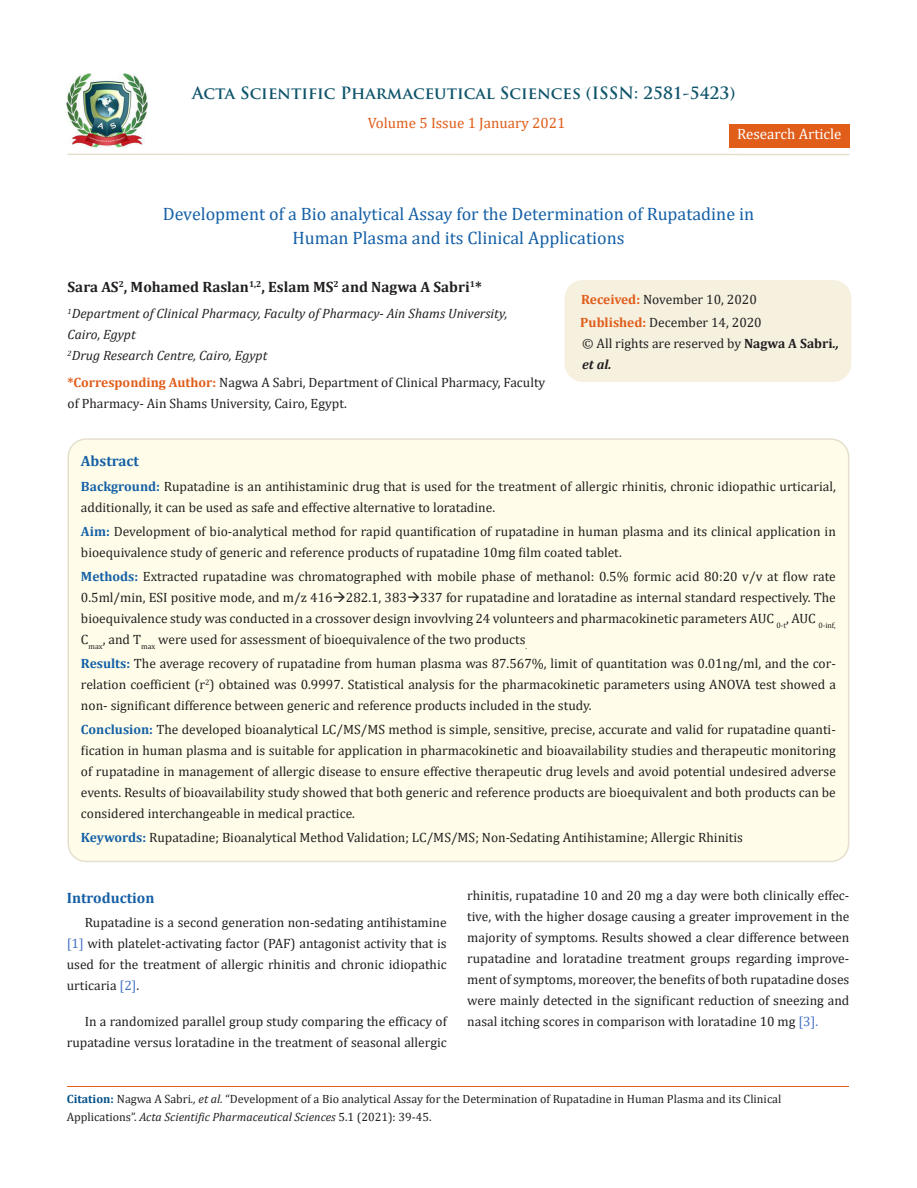
<style>
.page{position:relative;width:917px;height:1188px;background:#fff}
.page>*{position:absolute;margin:0;border:0;box-sizing:border-box;transform-origin:0 0}
.t1{font:18px/24px "Cambria";color:#1560a6;text-align:center}
.t2{font:700 16.5px "Trajan Pro";color:#0e546a}
.t3{font:700 15px "Cambria";color:#231f20}
.t4{font:15px "Cambria";color:#e05d1a}
.Normal__Web{font:700 15px "Cambria";color:#1560a6}
.t5{font:15px "Cambria";color:#fff}
.Normal__Web-2{font:13.5px/21px "Cambria";color:#231f20;text-align:justify}
.t6{font:italic 13.5px/21px "Cambria";color:#231f20}
.t7{font:12px/18px "Cambria";color:#231f20}
.s1{font-weight:700;color:#e05d1a}
.s2{font-weight:700}
.s3{font-weight:700;font-style:italic}
.s4{font-weight:700;color:#1560a6}
.s5{color:#4472c4}
.s6{font-weight:700;color:#035089}
.s7{font-style:italic}
</style>
<div class="page">
<img style="left:67px;top:74px;width:80px;height:73px">
<div style="left:729px;top:125px;width:120px;height:23px;background:#e05d1a"></div>
<div style="left:565px;top:281px;width:285px;height:100px;background:#f6f0df;border-radius:18px"></div>
<div style="left:564px;top:280px;width:287px;height:102px;border:2px solid #f6f0df;border-radius:18px"></div>
<div style="left:68px;top:439px;width:780px;height:422px;background:#fffde9;border-radius:18px"></div>
<div style="left:67px;top:438px;width:782px;height:424px;border:2px solid #e5dfce;border-radius:18px"></div>
<hr style="left:67px;top:1087px;width:781px;height:1px;background:#e05d1a">
<hr style="left:67px;top:154px;width:782px;height:1px;background:#e5dfce">
<p class="t2" style="left:192px;top:83px;width:545px">Acta Scientific Pharmaceutical Sciences (ISSN: 2581-5423)</p>
<p class="t4" style="left:368px;top:114px;width:199px">Volume 5 Issue 1 January 2021</p>
<p class="t5" style="left:737px;top:125px;width:106px">Research Article</p>
<p class="t1" style="left:163px;top:202px;width:593px">Development of a Bio analytical Assay for the Determination of Rupatadine in<br>Human Plasma and its Clinical Applications</p>
<p class="t3" style="left:67px;top:276px;width:416px">Sara AS<sup>2</sup>, Mohamed Raslan<sup>1,2</sup>, Eslam MS<sup>2</sup> and Nagwa A Sabri<sup>1</sup>*</p>
<p class="t6" style="left:68px;top:303px;width:441px"><sup>1</sup>Department of Clinical Pharmacy, Faculty of Pharmacy- Ain Shams University,<br>Cairo, Egypt</p>
<p class="t6" style="left:68px;top:345px;width:201px"><sup>2</sup>Drug Research Centre, Cairo, Egypt</p>
<p class="Normal__Web-2" style="left:67px;top:372px;width:479px"><span class="s1">*Corresponding Author:</span> Nagwa A Sabri, Department of Clinical Pharmacy, Faculty of Pharmacy- Ain Shams University, Cairo, Egypt.</p>
<p class="Normal__Web-2" style="left:581px;top:289px;width:177px"><span class="s1">Received:</span> November 10, 2020</p>
<p class="Normal__Web-2" style="left:580px;top:312px;width:183px"><span class="s1">Published:</span> December 14, 2020</p>
<p class="Normal__Web-2" style="left:582px;top:333px;width:258px">© All rights are reserved by <span class="s2">Nagwa A Sabri</span><span class="s3">., et al.</span></p>
<p class="Normal__Web" style="left:81px;top:450px;width:60px">Abstract</p>
<p class="Normal__Web-2" style="left:81px;top:476px;width:756px"><span class="s4">Background:</span> Rupatadine is an antihistaminic drug that is used for the treatment of allergic rhinitis, chronic idiopathic urticarial, additionally, it can be used as safe and effective alternative to loratadine.</p>
<p class="Normal__Web-2" style="left:81px;top:521px;width:756px"><span class="s4">Aim:</span> Development of bio-analytical method for rapid quantification of rupatadine in human plasma and its clinical application in bioequivalence study of generic and reference products of rupatadine 10mg film coated tablet.</p>
<p class="Normal__Web-2" style="left:81px;top:566px;width:756px"><span class="s4">Methods:</span> Extracted rupatadine was chromatographed with mobile phase of methanol: 0.5% formic acid 80:20 v/v at flow rate 0.5ml/min, ESI positive mode, and m/z 416→282.1, 383→337 for rupatadine and loratadine as internal standard respectively. The bioequivalence study was conducted in a crossover design invovlving 24 volunteers and pharmacokinetic parameters AUC <sub>0-t</sub>, AUC <sub>0-inf, </sub>C<sub>max</sub>, and T<sub>max</sub> were used for assessment of bioequivalence of the two products<sub>.</sub></p>
<p class="Normal__Web-2" style="left:81px;top:653px;width:756px"><span class="s4">Results:</span> The average recovery of rupatadine from human plasma was 87.567%, limit of quantitation was 0.01ng/ml, and the cor&shy;relation coefficient (r<sup>2</sup>) obtained was 0.9997. Statistical analysis for the pharmacokinetic parameters using ANOVA test showed a non- significant difference between generic and reference products included in the study.</p>
<p class="Normal__Web-2" style="left:81px;top:719px;width:756px"><span class="s4">Conclusion:</span> The developed bioanalytical LC/MS/MS method is simple, sensitive, precise, accurate and valid for rupatadine quanti&shy;fication in human plasma and is suitable for application in pharmacokinetic and bioavailability studies and therapeutic monitoring of rupatadine in management of allergic disease to ensure effective therapeutic drug levels and avoid potential undesired adverse events. Results of bioavailability study showed that both generic and reference products are bioequivalent and both products can be considered interchangeable in medical practice.</p>
<p class="Normal__Web-2" style="left:81px;top:827px;width:663px"><span class="s4">Keywords:</span> Rupatadine; Bioanalytical Method Validation; LC/MS/MS; Non-Sedating Antihistamine; Allergic Rhinitis</p>
<p class="Normal__Web" style="left:67px;top:887px;width:89px">Introduction</p>
<p class="Normal__Web-2" style="left:67px;top:911px;width:381px;text-indent:18px">Rupatadine is a second generation non-sedating antihistamine <span class="s5">[1]</span> with platelet-activating factor (PAF) antagonist activity that is used for the treatment of allergic rhinitis and chronic idiopathic urticaria <span class="s5">[2]</span>.</p>
<p class="Normal__Web-2" style="left:67px;top:1010px;width:381px;text-align:right">In a randomized parallel group study comparing the efficacy of rupatadine versus loratadine in the treatment of seasonal allergic</p>
<p class="Normal__Web-2" style="left:467px;top:885px;width:384px">rhinitis, rupatadine 10 and 20 mg a day were both clinically effec&shy;tive, with the higher dosage causing a greater improvement in the majority of symptoms. Results showed a clear difference between rupatadine and loratadine treatment groups regarding improve&shy;ment of symptoms, moreover, the benefits of both rupatadine doses were mainly detected in the significant reduction of sneezing and nasal itching scores in comparison with loratadine 10 mg <span class="s5">[3].</span></p>
<p class="t7" style="left:67px;top:1090px;width:716px"><span class="s6">Citation:</span> Nagwa A Sabri<span class="s7">., et al.</span> “Development of a Bio analytical Assay for the Determination of Rupatadine in Human Plasma and its Clinical<br>Applications”. <span class="s7">Acta Scientific Pharmaceutical Sciences</span> 5.1 (2021): 39-45.</p>
</div>
